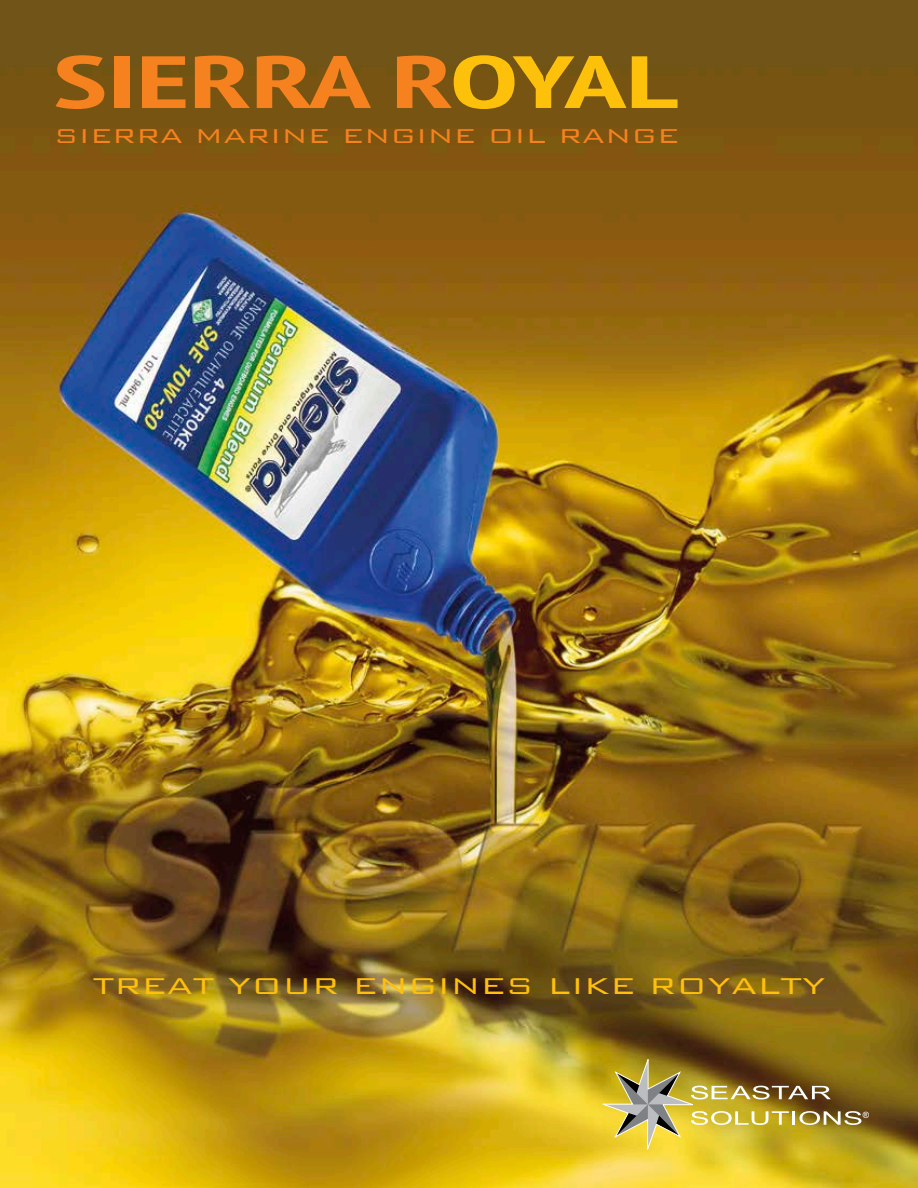
<style>
.page{position:relative;width:918px;height:1188px;background:#fff}
.page>*{position:absolute;margin:0;border:0;box-sizing:border-box;transform-origin:0 0}
.t1{font:700 condensed 73.8px "PT Sans";color:#f5821f;scale:1.67 1}
.t2{font:300 30.6px "Bank Gothic";color:#febf0d;scale:1.18 1}
.t3{font:300 26.85px "Bank Gothic";color:#f5821f;scale:1.18 1}
.t4{font:500 8.7px "Arial MT Pro";color:#fff}
.s1{color:#fec10b}
</style>
<div class="page">
<img style="left:0;top:0;width:918px;height:1188px">
<img style="left:603px;top:1059px;width:258px;height:90px">
<h1 class="t1" style="left:53px;top:33px;width:376px">SIERRA R<span class="s1">OYAL</span></h1>
<p class="t3" style="left:54px;top:116px;width:531px">SIERRA MARINE ENGINE OIL RANGE</p>
<p class="t2" style="left:93px;top:962px;width:623px">TREAT YOUR ENGINES LIKE ROYALTY</p>
<p class="t4" style="left:863px;top:1110px;width:8px">®</p>
</div>
